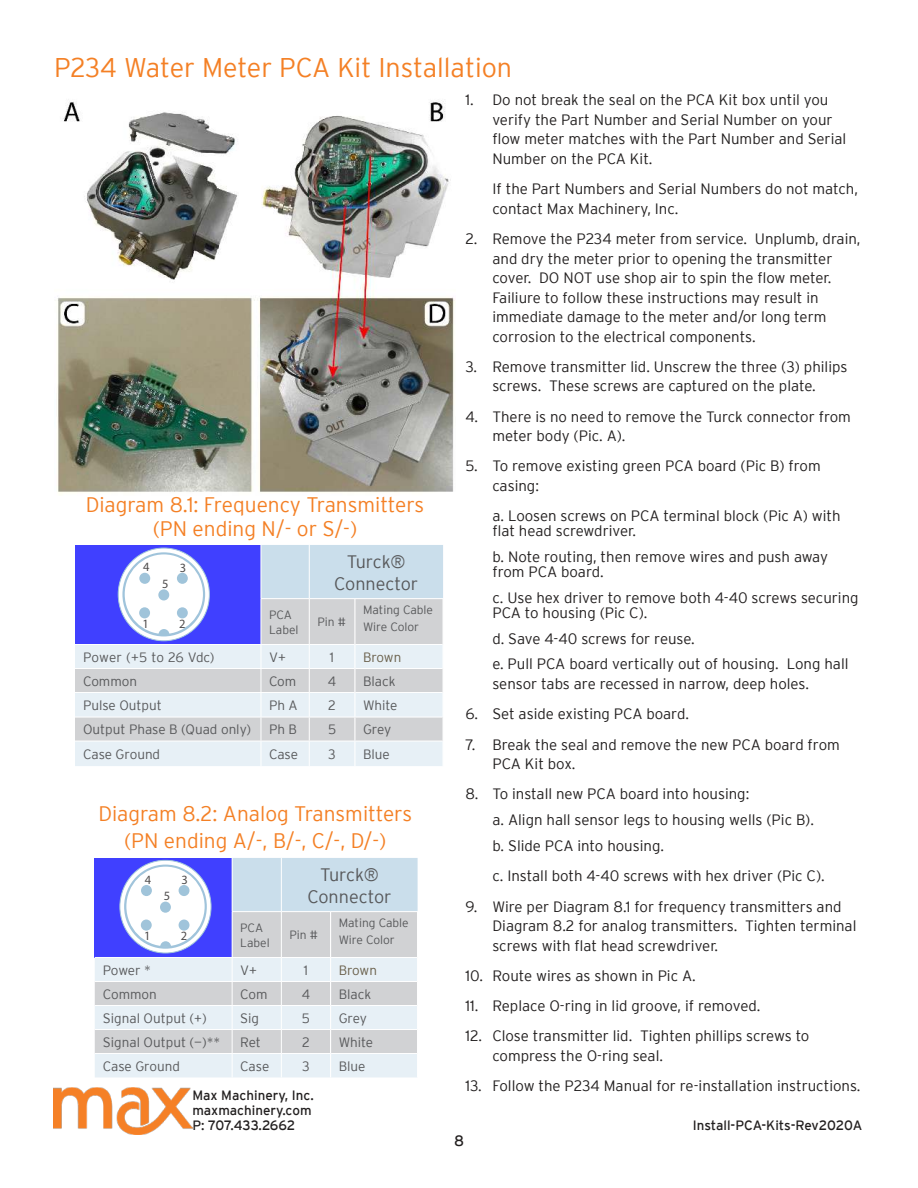
<style>
.page{position:relative;width:918px;height:1188px;background:#fff}
.page>*{position:absolute;margin:0;border:0;box-sizing:border-box;transform-origin:0 0}
.t1{font:300 27px "Interstate";color:#f48025}
.t2{font:300 21px/24px "Interstate";color:#f48025;text-align:center}
.t3{font:300 18px/21.6px "Interstate";color:#57585a;text-align:center}
.t4{font:300 15px/19.5px "Interstate";color:#221f1f}
.t5{font:15px "Interstate";color:#221f1f}
.t6{font:300 13.5px "Interstate";color:#57585a}
.t7{font:13.5px/15px "Interstate";color:#221f1f}
.t8{font:300 13.5px "Interstate";letter-spacing:-.01em;color:#695f4a}
.t9{font:12.6px "Myriad Pro";color:rgb(34 31 31/.8)}
.t10{font:300 12px/14.4px "Interstate";color:#57585a}
</style>
<div class="page">
<img style="left:54px;top:1088px;width:138px;height:46px">
<img style="left:57px;top:101px;width:398px;height:393px">
<div style="left:75px;top:545px;width:186px;height:100px;background:#4040ff"></div>
<div style="left:262px;top:545px;width:181px;height:53px;background:#cadeeb"></div>
<svg style="left:118px;top:599px;width:325px;height:45px;fill:#d1d2d4"></svg>
<svg style="left:75px;top:645px;width:368px;height:121px;background:#dee4e8"></svg>
<hr style="left:309px;top:545px;width:1px;height:53px;background:#fff">
<hr style="left:261px;top:599px;width:1px;height:45px;background:#fff">
<hr style="left:309px;top:599px;width:1px;height:45px;background:#fff">
<hr style="left:75px;top:644px;width:186px;height:1px;background:#fff">
<hr style="left:75px;top:668px;width:186px;height:1px;background:#fff">
<hr style="left:355px;top:668px;width:88px;height:1px;background:#fff">
<hr style="left:261px;top:668px;width:48px;height:1px;background:#fff">
<hr style="left:309px;top:668px;width:45px;height:1px;background:#fff">
<hr style="left:75px;top:692px;width:186px;height:1px;background:#fff">
<svg style="left:261px;top:645px;width:1px;height:121px"></svg>
<svg style="left:309px;top:645px;width:1px;height:121px"></svg>
<hr style="left:355px;top:692px;width:88px;height:1px;background:#fff">
<hr style="left:261px;top:692px;width:48px;height:1px;background:#fff">
<hr style="left:309px;top:692px;width:45px;height:1px;background:#fff">
<hr style="left:75px;top:717px;width:186px;height:1px;background:#fff">
<hr style="left:75px;top:741px;width:186px;height:1px;background:#fff">
<hr style="left:355px;top:717px;width:88px;height:1px;background:#fff">
<hr style="left:355px;top:741px;width:88px;height:1px;background:#fff">
<hr style="left:261px;top:717px;width:48px;height:1px;background:#fff">
<hr style="left:309px;top:717px;width:45px;height:1px;background:#fff">
<hr style="left:261px;top:741px;width:48px;height:1px;background:#fff">
<hr style="left:309px;top:741px;width:45px;height:1px;background:#fff">
<hr style="left:354px;top:599px;width:1px;height:46px;background:#fff">
<svg style="left:354px;top:645px;width:1px;height:121px"></svg>
<svg style="left:118px;top:548px;width:91px;height:93px"></svg>
<svg style="left:122px;top:552px;width:83px;height:84px"></svg>
<div style="left:125px;top:554px;width:78px;height:80px;background:#fff;border-radius:50%"></div>
<svg style="left:159px;top:629px;width:10px;height:6px"></svg>
<div style="left:177px;top:573px;width:11px;height:11px;background:#a0c4da;border-radius:50%"></div>
<div style="left:177px;top:607px;width:11px;height:11px;background:#a0c4db;border-radius:50%"></div>
<div style="left:139px;top:607px;width:11px;height:11px;background:#a0c4da;border-radius:50%"></div>
<div style="left:158px;top:589px;width:11px;height:11px;background:#a0c4da;border-radius:50%"></div>
<div style="left:139px;top:573px;width:11px;height:11px;background:#a0c4da;border-radius:50%"></div>
<svg style="left:95px;top:858px;width:323px;height:219px;background:#ccd3ea"></svg>
<div style="left:179px;top:885px;width:10px;height:11px;background:#a0c4da;border-radius:50%"></div>
<div style="left:179px;top:920px;width:10px;height:11px;background:#a0c4db;border-radius:50%"></div>
<div style="left:141px;top:920px;width:11px;height:11px;background:#a0c4da;border-radius:50%"></div>
<div style="left:160px;top:902px;width:11px;height:11px;background:#a0c4da;border-radius:50%"></div>
<div style="left:141px;top:885px;width:11px;height:11px;background:#a0c4da;border-radius:50%"></div>
<h1 class="t1" style="left:54px;top:52px;width:460px">P234 Water Meter PCA Kit Installation</h1>
<p class="t4" style="left:492px;top:90px;width:355px;text-indent:-27px">1. Do not break the seal on the PCA Kit box until you verify the Part Number and Serial Number on your flow meter matches with the Part Number and Serial Number on the PCA Kit.</p>
<p class="t4" style="left:492px;top:179px;width:367px">If the Part Numbers and Serial Numbers do not match, contact Max Machinery, Inc.</p>
<p class="t4" style="left:492px;top:229px;width:370px;text-indent:-27px">2. Remove the P234 meter from service. Unplumb, drain, and dry the meter prior to opening the transmitter cover. DO NOT use shop air to spin the flow meter.<br>Failiure to follow these instructions may result in immediate damage to the meter and/or long term corrosion to the electrical components.</p>
<p class="t4" style="left:465px;top:357px;width:384px;text-align:center">3. Remove transmitter lid. Unscrew the three (3) philips screws. These screws are captured on the plate.</p>
<p class="t4" style="left:492px;top:406px;width:360px;text-indent:-27px">4. There is no need to remove the Turck connector from meter body (Pic. A).</p>
<p class="t4" style="left:492px;top:456px;width:330px;text-indent:-27px">5. To remove existing green PCA board (Pic B) from casing:</p>
<p class="t4" style="left:492px;top:508px;width:350px;line-height:15px">a. Loosen screws on PCA terminal block (Pic A) with flat head screwdriver.</p>
<p class="t4" style="left:492px;top:549px;width:337px;line-height:15px">b. Note routing, then remove wires and push away from PCA board.</p>
<p class="t4" style="left:492px;top:590px;width:368px;line-height:15px">c. Use hex driver to remove both 4-40 screws securing<br>PCA to housing (Pic C).</p>
<p class="t4" style="left:492px;top:625px;width:358px;line-height:25.8px">d. Save 4-40 screws for reuse.<br>e. Pull PCA board vertically out of housing. Long hall</p>
<p class="t4" style="left:492px;top:674px;width:318px">sensor tabs are recessed in narrow, deep holes.</p>
<p class="t4" style="left:465px;top:704px;width:225px">6. Set aside existing PCA board.</p>
<p class="t4" style="left:492px;top:734px;width:349px;text-indent:-27px">7. Break the seal and remove the new PCA board from<br>PCA Kit box.</p>
<p class="t4" style="left:492px;top:781px;width:323px;line-height:25.8px;text-indent:-27px">8. To install new PCA board into housing:<br>a. Align hall sensor legs to housing wells (Pic B). b. Slide PCA into housing.</p>
<p class="t4" style="left:492px;top:866px;width:334px">c. Install both 4-40 screws with hex driver (Pic C).</p>
<p class="t4" style="left:492px;top:896px;width:366px;text-indent:-27px">9. Wire per Diagram 8.1 for frequency transmitters and<br>Diagram 8.2 for analog transmitters. Tighten terminal screws with flat head screwdriver.</p>
<p class="t4" style="left:465px;top:966px;width:232px">10. Route wires as shown in Pic A.</p>
<p class="t4" style="left:465px;top:996px;width:297px">11. Replace O-ring in lid groove, if removed.</p>
<p class="t4" style="left:492px;top:1026px;width:319px;text-indent:-27px">12. Close transmitter lid. Tighten phillips screws to compress the O-ring seal.</p>
<p class="t4" style="left:465px;top:1076px;width:397px">13. Follow the P234 Manual for re-installation instructions.</p>
<h2 class="t2" style="left:86px;top:492px;width:340px">Diagram 8.1: Frequency Transmitters (PN ending N/- or S/-)</h2>
<p class="t3" style="left:334px;top:551px;width:86px">Turck®<br>Connector</p>
<p class="t9" style="left:143px;top:560px;width:8px">4</p>
<p class="t9" style="left:180px;top:560px;width:8px">3</p>
<p class="t9" style="left:162px;top:576px;width:8px">5</p>
<p class="t10" style="left:363px;top:602px;width:72px;line-height:16.5px">Mating Cable<br>Wire Color</p>
<p class="t10" style="left:269px;top:609px;width:31px">PCA<br>Label</p>
<p class="t10" style="left:317px;top:616px;width:30px">Pin #</p>
<p class="t9" style="left:143px;top:616px;width:8px">1</p>
<p class="t9" style="left:179px;top:616px;width:8px">2</p>
<p class="t6" style="left:83px;top:650px;width:133px">Power (+5 to 26 Vdc)</p>
<p class="t6" style="left:269px;top:650px;width:18px">V+</p>
<p class="t6" style="left:330px;top:650px;width:6px">1</p>
<p class="t8" style="left:363px;top:650px;width:40px">Brown</p>
<p class="t6" style="left:83px;top:676px;width:56px">Common</p>
<p class="t6" style="left:269px;top:676px;width:29px">Com</p>
<p class="t6" style="left:328px;top:674px;width:10px">4</p>
<p class="t6" style="left:363px;top:674px;width:34px">Black</p>
<p class="t6" style="left:83px;top:698px;width:80px">Pulse Output</p>
<p class="t6" style="left:269px;top:700px;width:30px">Ph A</p>
<p class="t6" style="left:328px;top:698px;width:9px">2</p>
<p class="t6" style="left:363px;top:700px;width:36px">White</p>
<p class="t6" style="left:83px;top:722px;width:169px">Output Phase B (Quad only)</p>
<p class="t6" style="left:269px;top:725px;width:29px">Ph B</p>
<p class="t6" style="left:328px;top:722px;width:10px">5</p>
<p class="t6" style="left:363px;top:722px;width:30px">Grey</p>
<p class="t6" style="left:83px;top:747px;width:79px">Case Ground</p>
<p class="t6" style="left:269px;top:749px;width:31px">Case</p>
<p class="t6" style="left:328px;top:747px;width:9px">3</p>
<p class="t6" style="left:363px;top:749px;width:28px">Blue</p>
<h2 class="t2" style="left:98px;top:800px;width:315px;line-height:27px">Diagram 8.2: Analog Transmitters (PN ending A/-, B/-, C/-, D/-)</h2>
<p class="t3" style="left:307px;top:864px;width:86px">Turck®<br>Connector</p>
<p class="t9" style="left:145px;top:872px;width:8px">4</p>
<p class="t9" style="left:182px;top:873px;width:8px">3</p>
<p class="t9" style="left:164px;top:888px;width:8px">5</p>
<p class="t10" style="left:339px;top:915px;width:72px;line-height:16.5px">Mating Cable<br>Wire Color</p>
<p class="t10" style="left:240px;top:922px;width:31px">PCA<br>Label</p>
<p class="t10" style="left:289px;top:929px;width:30px">Pin #</p>
<p class="t9" style="left:144px;top:928px;width:8px">1</p>
<p class="t9" style="left:181px;top:928px;width:8px">2</p>
<p class="t6" style="left:103px;top:963px;width:50px">Power *</p>
<p class="t6" style="left:240px;top:963px;width:18px">V+</p>
<p class="t6" style="left:304px;top:963px;width:6px">1</p>
<p class="t8" style="left:339px;top:963px;width:40px">Brown</p>
<p class="t6" style="left:103px;top:989px;width:56px">Common</p>
<p class="t6" style="left:240px;top:989px;width:29px">Com</p>
<p class="t6" style="left:302px;top:987px;width:10px">4</p>
<p class="t6" style="left:339px;top:987px;width:34px">Black</p>
<p class="t6" style="left:103px;top:1011px;width:105px">Signal Output (+)</p>
<p class="t6" style="left:240px;top:1011px;width:20px">Sig</p>
<p class="t6" style="left:302px;top:1011px;width:10px">5</p>
<p class="t6" style="left:339px;top:1011px;width:30px">Grey</p>
<p class="t6" style="left:103px;top:1035px;width:119px">Signal Output (—)**</p>
<p class="t6" style="left:240px;top:1037px;width:22px">Ret</p>
<p class="t6" style="left:302px;top:1035px;width:9px">2</p>
<p class="t6" style="left:339px;top:1037px;width:36px">White</p>
<p class="t6" style="left:103px;top:1059px;width:79px">Case Ground</p>
<p class="t6" style="left:240px;top:1061px;width:31px">Case</p>
<p class="t6" style="left:302px;top:1059px;width:9px">3</p>
<p class="t6" style="left:339px;top:1061px;width:28px">Blue</p>
<p class="t7" style="left:192px;top:1089px;width:123px">Max Machinery, Inc. maxmachinery.com<br>P: 707.433.2662</p>
<p class="t7" style="left:693px;top:1119px;width:171px">Install-PCA-Kits-Rev2020A</p>
<p class="t5" style="left:454px;top:1135px;width:11px">8</p>
</div>
